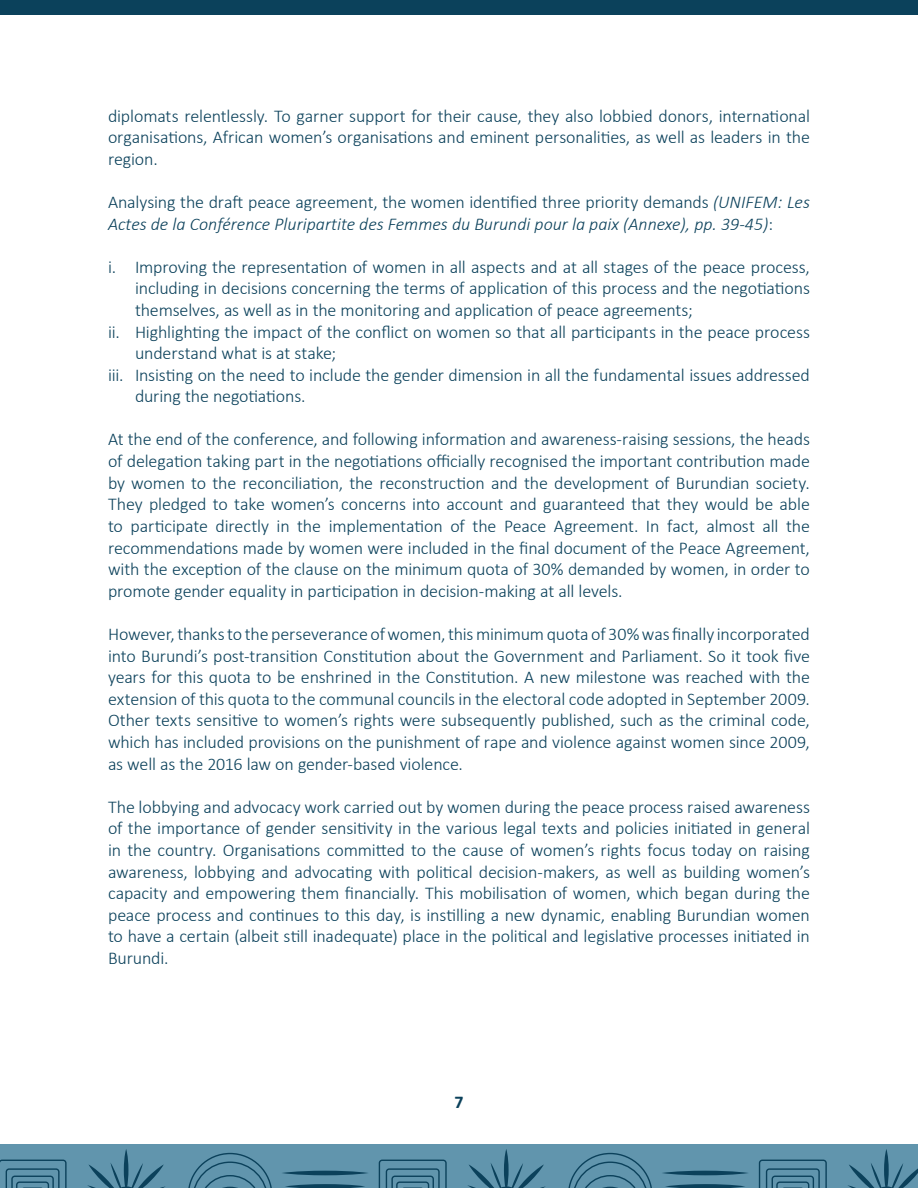
<style>
.page{position:relative;width:918px;height:1188px;background:#fff}
.page>*{position:absolute;margin:0;border:0;box-sizing:border-box;transform-origin:0 0}
.t1{font:300 18px/21.6px "Calibri";letter-spacing:-.01em;color:#0b415b;text-align:justify}
.t2{font:italic 300 18px/21.6px "Calibri";color:#0b415b}
.t3{font:700 18px "Calibri";color:#0b415b}
.s1{font-style:normal}
</style>
<div class="page">
<div style="left:0;top:0;width:918px;height:14px;background:#0b415b"></div>
<div style="left:0;top:1144px;width:918px;height:44px;background:#6195ad"></div>
<svg style="left:87px;top:1149px;width:78px;height:39px"></svg>
<svg style="left:281px;top:1171px;width:88px;height:4px"></svg>
<svg style="left:285px;top:1184px;width:80px;height:4px"></svg>
<svg style="left:0;top:1160px;width:67px;height:28px"></svg>
<svg style="left:188px;top:1153px;width:84px;height:35px"></svg>
<svg style="left:467px;top:1149px;width:79px;height:39px"></svg>
<svg style="left:662px;top:1171px;width:87px;height:4px"></svg>
<svg style="left:665px;top:1184px;width:81px;height:4px"></svg>
<svg style="left:379px;top:1160px;width:68px;height:28px"></svg>
<svg style="left:568px;top:1153px;width:84px;height:35px"></svg>
<svg style="left:848px;top:1149px;width:70px;height:39px"></svg>
<svg style="left:759px;top:1160px;width:68px;height:28px"></svg>
<p class="t1" style="left:108px;top:105px;width:704px">diplomats relentlessly. To garner support for their cause, they also lobbied donors, international organisations, African women’s organisations and eminent personalities, as well as leaders in the region.</p>
<p class="t2" style="left:108px;top:191px;width:704px"><span class="s1">Analysing the draft peace agreement, the women identified three priority demands</span> (UNIFEM: Les<br>Actes de la Conférence Pluripartite des Femmes du Burundi pour la paix (Annexe), pp. 39-45)<span class="s1">:</span></p>
<p class="t1" style="left:108px;top:256px;width:703px">i. Improving the representation of women in all aspects and at all stages of the peace process,</p>
<p class="t1" style="left:135px;top:277px;width:677px">including in decisions concerning the terms of application of this process and the negotiations</p>
<p class="t1" style="left:135px;top:299px;width:559px">themselves, as well as in the monitoring and application of peace agreements;</p>
<p class="t1" style="left:108px;top:321px;width:704px">ii. Highlighting the impact of the conflict on women so that all participants in the peace process</p>
<p class="t1" style="left:135px;top:342px;width:203px">understand what is at stake;</p>
<p class="t1" style="left:108px;top:364px;width:703px">iii. Insisting on the need to include the gender dimension in all the fundamental issues addressed</p>
<p class="t1" style="left:135px;top:385px;width:172px">during the negotiations.</p>
<p class="t1" style="left:108px;top:429px;width:704px">At the end of the conference, and following information and awareness-raising sessions, the heads of delegation taking part in the negotiations officially recognised the important contribution made by women to the reconciliation, the reconstruction and the development of Burundian society.<br>They pledged to take women’s concerns into account and guaranteed that they would be able to participate directly in the implementation of the Peace Agreement. In fact, almost all the recommendations made by women were included in the final document of the Peace Agreement, with the exception of the clause on the minimum quota of 30% demanded by women, in order to promote gender equality in participation in decision-making at all levels.</p>
<p class="t1" style="left:108px;top:623px;width:704px">However, thanks to the perseverance of women, this minimum quota of 30% was finally incorporated into Burundi’s post-transition Constitution about the Government and Parliament. So it took five years for this quota to be enshrined in the Constitution. A new milestone was reached with the extension of this quota to the communal councils in the electoral code adopted in September 2009.<br>Other texts sensitive to women’s rights were subsequently published, such as the criminal code, which has included provisions on the punishment of rape and violence against women since 2009, as well as the 2016 law on gender-based violence.</p>
<p class="t1" style="left:108px;top:796px;width:704px">The lobbying and advocacy work carried out by women during the peace process raised awareness of the importance of gender sensitivity in the various legal texts and policies initiated in general in the country. Organisations committed to the cause of women’s rights focus today on raising awareness, lobbying and advocating with political decision-makers, as well as building women’s capacity and empowering them financially. This mobilisation of women, which began during the peace process and continues to this day, is instilling a new dynamic, enabling Burundian women to have a certain (albeit still inadequate) place in the political and legislative processes initiated in Burundi.</p>
<p class="t3" style="left:454px;top:1090px;width:11px">7</p>
</div>
